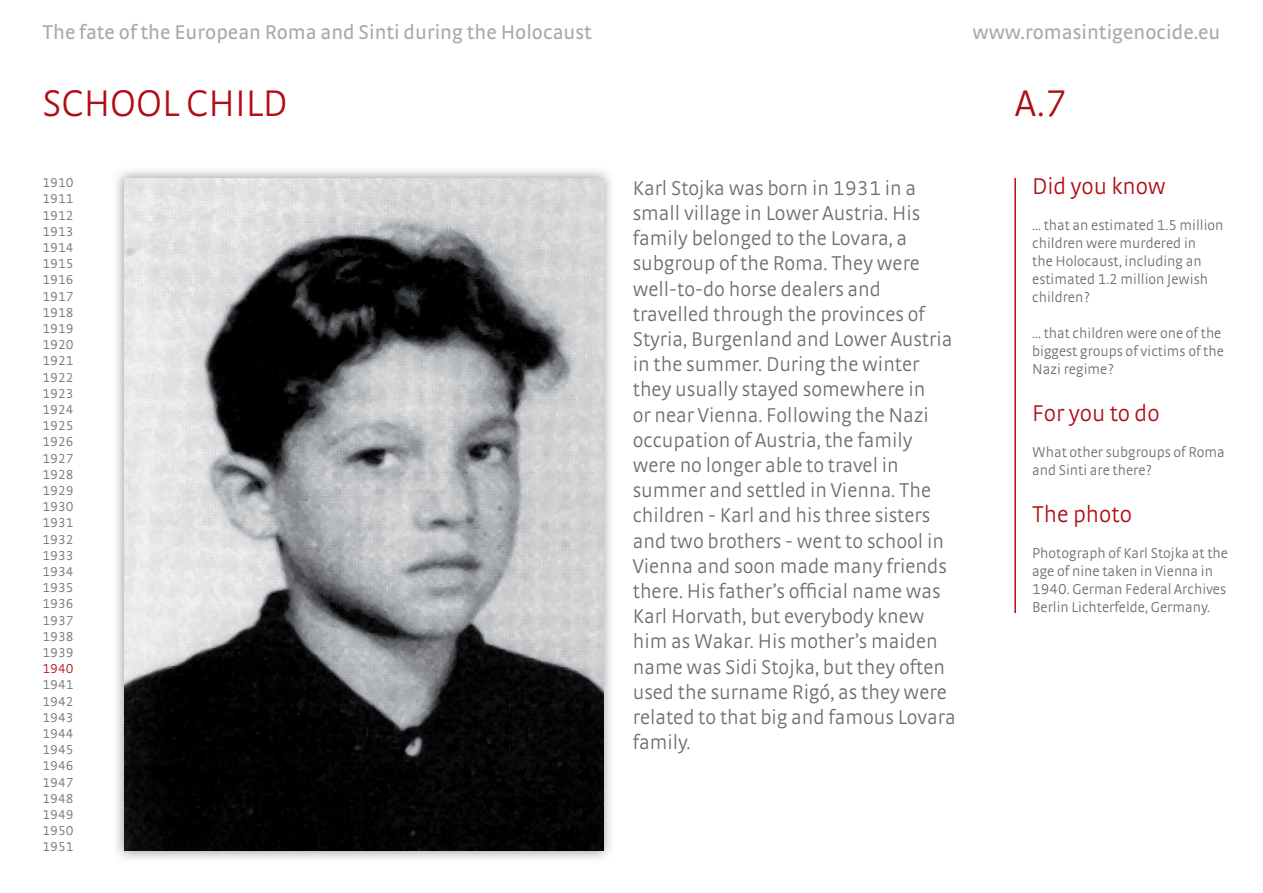
<style>
.page{position:relative;width:1263px;height:893px;background:#fff}
.page>*{position:absolute;margin:0;border:0;box-sizing:border-box;transform-origin:0 0}
.t1{font:300 39px "Strada TF";color:#b00d15}
.t2{font:300 24px "Strada TF";color:#b00d15}
.t3{font:300 21px/25.2px "Strada TF";color:#6c6d70}
.t4{font:21px "Strada TF";color:#a8a9ad}
.t5{font:300 15px/18px "Strada TF";color:#6c6d70}
.t6{font:300 13.5px/16.2px "Strada TF";color:#6c6d70;text-align:justify}
.t7{font:300 13.5px "Strada TF";color:#b00d15}
</style>
<div class="page">
<img style="left:116px;top:170px;width:495px;height:689px">
<img style="left:124px;top:178px;width:479px;height:672px">
<hr style="left:1014px;top:178px;width:2px;height:435px;background:#b00d15">
<p class="t4" style="left:43px;top:20px;width:551px">The fate of the European Roma and Sinti during the Holocaust</p>
<p class="t4" style="left:972px;top:20px;width:249px">www.romasintigenocide.eu</p>
<h1 class="t1" style="left:43px;top:81px;width:247px">SCHOOL CHILD</h1>
<h1 class="t1" style="left:1015px;top:81px;width:53px">A.7</h1>
<p class="t6" style="left:43px;top:175px;width:33px">1910<br>1911<br>1912<br>1913<br>1914<br>1915<br>1916<br>1917<br>1918<br>1919<br>1920<br>1921<br>1922<br>1923<br>1924<br>1925<br>1926<br>1927<br>1928<br>1929<br>1930<br>1931<br>1932<br>1933<br>1934<br>1935<br>1936<br>1937<br>1938<br>1939</p>
<p class="t7" style="left:43px;top:661px;width:33px">1940</p>
<p class="t6" style="left:43px;top:677px;width:33px">1941<br>1942<br>1943<br>1944<br>1945<br>1946<br>1947<br>1948<br>1949<br>1950<br>1951</p>
<p class="t3" style="left:633px;top:175px;width:324px">Karl Stojka was born in 1931 in a small village in Lower Austria. His family belonged to the Lovara, a subgroup of the Roma. They were well-to-do horse dealers and travelled through the provinces of<br>Styria, Burgenland and Lower Austria in the summer. During the winter they usually stayed somewhere in<br>or near Vienna. Following the Nazi occupation of Austria, the family were no longer able to travel in summer and settled in Vienna. The children - Karl and his three sisters and two brothers - went to school in<br>Vienna and soon made many friends there. His father’s official name was<br>Karl Horvath, but everybody knew him as Wakar. His mother’s maiden name was Sidi Stojka, but they often used the surname Rigó, as they were related to that big and famous Lovara family.</p>
<p class="t2" style="left:1032px;top:173px;width:135px">Did you know</p>
<p class="t5" style="left:1032px;top:216px;width:193px">... that an estimated 1.5 million children were murdered in<br>the Holocaust, including an estimated 1.2 million Jewish children?</p>
<p class="t5" style="left:1032px;top:324px;width:193px">... that children were one of the biggest groups of victims of the<br>Nazi regime?</p>
<p class="t2" style="left:1032px;top:399px;width:129px">For you to do</p>
<p class="t5" style="left:1032px;top:443px;width:194px">What other subgroups of Roma and Sinti are there?</p>
<p class="t2" style="left:1032px;top:500px;width:101px">The photo</p>
<p class="t5" style="left:1032px;top:543px;width:197px">Photograph of Karl Stojka at the age of nine taken in Vienna in<br>1940. German Federal Archives<br>Berlin Lichterfelde, Germany.</p>
</div>
